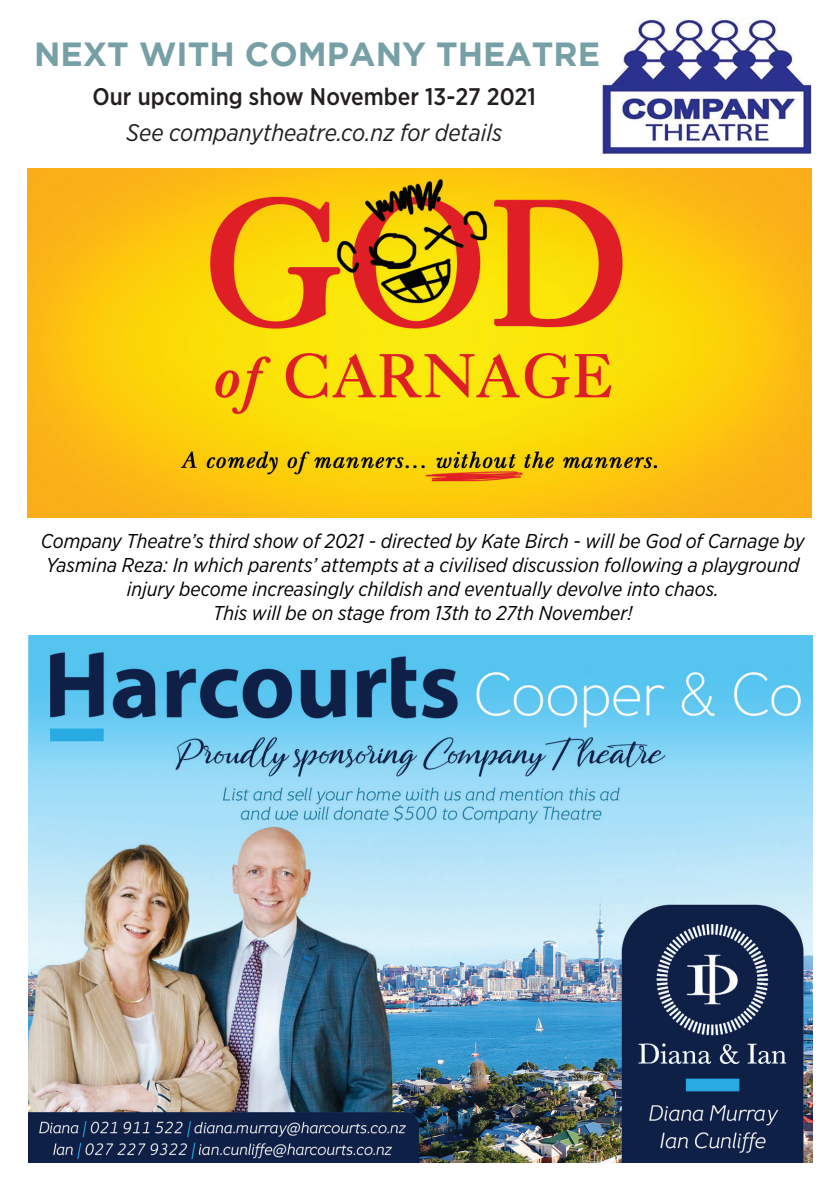
<style>
.page{position:relative;width:840px;height:1191px;background:#fff}
.page>*{position:absolute;margin:0;border:0;box-sizing:border-box;transform-origin:0 0}
.t1{font:700 33.4px "Gotham";color:#77a0a6}
.t2{font:italic 24px "Gotham Narrow";color:#231f20}
.t3{font:500 24px "Gotham Narrow";color:#231f20}
.t4{font:italic 20px/24px "Gotham Narrow";color:#000;text-align:center}
</style>
<div class="page">
<img style="left:601px;top:18px;width:210px;height:136px">
<img style="left:27px;top:168px;width:784px;height:350px">
<img style="left:29px;top:635px;width:782px;height:527px">
<h1 class="t1" style="left:34px;top:34px;width:567px">NEXT WITH COMPANY THEATRE</h1>
<p class="t3" style="left:92px;top:82px;width:444px">Our upcoming show November 13-27 2021</p>
<p class="t2" style="left:126px;top:117px;width:377px">See companytheatre.co.nz for details</p>
<p class="t4" style="left:41px;top:528px;width:765px">Company Theatre’s third show of 2021 - directed by Kate Birch - will be God of Carnage by Yasmina Reza: In which parents’ attempts at a civilised discussion following a playground injury become increasingly childish and eventually devolve into chaos.<br>This will be on stage from 13th to 27th November!</p>
</div>
